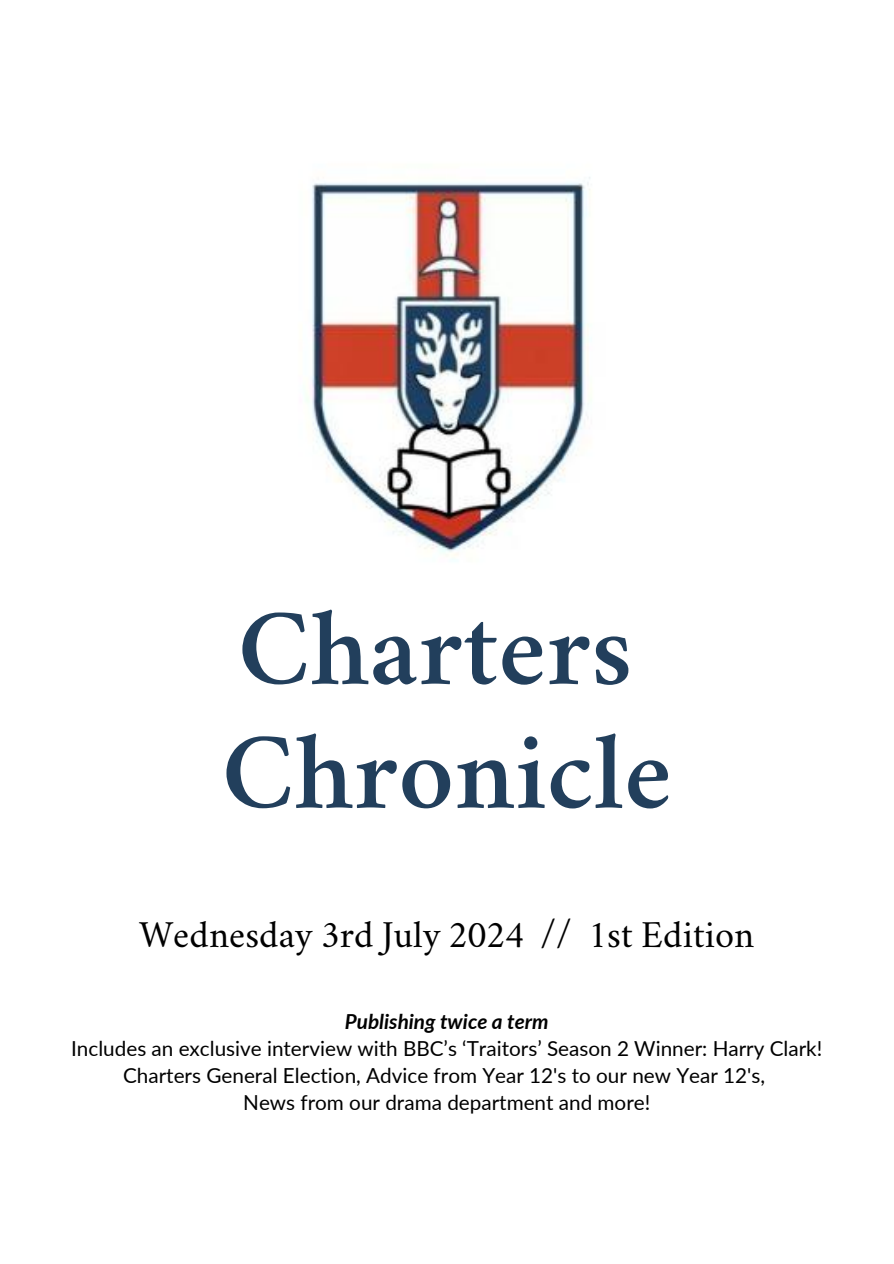
<style>
.page{position:relative;width:894px;height:1264px;background:#fff}
.page>*{position:absolute;margin:0;border:0;box-sizing:border-box;transform-origin:0 0}
.t1{font:600 109.5px/123.8px "Crimson";letter-spacing:.005em;color:#223f5c}
.t2{font:37.5px "Crimson";letter-spacing:.005em;color:#000}
.t3{font:20.7px/27px "Lato";color:#000;text-align:center}
.t4{font:italic 700 20.7px "Lato";color:#000}
</style>
<div class="page">
<img style="left:306px;top:177px;width:284px;height:385px">
<h1 class="t1" style="left:221px;top:600px;width:451px">Charters<br>Chronicle</h1>
<h2 class="t2" style="left:139px;top:919px;width:616px">Wednesday 3rd July 2024 // 1st Edition</h2>
<p class="t4" style="left:345px;top:1008px;width:205px">Publishing twice a term</p>
<p class="t3" style="left:71px;top:1034px;width:752px">Includes an exclusive interview with BBC’s ‘Traitors’ Season 2 Winner: Harry Clark!<br>Charters General Election, Advice from Year 12's to our new Year 12's,<br>News from our drama department and more!</p>
</div>
